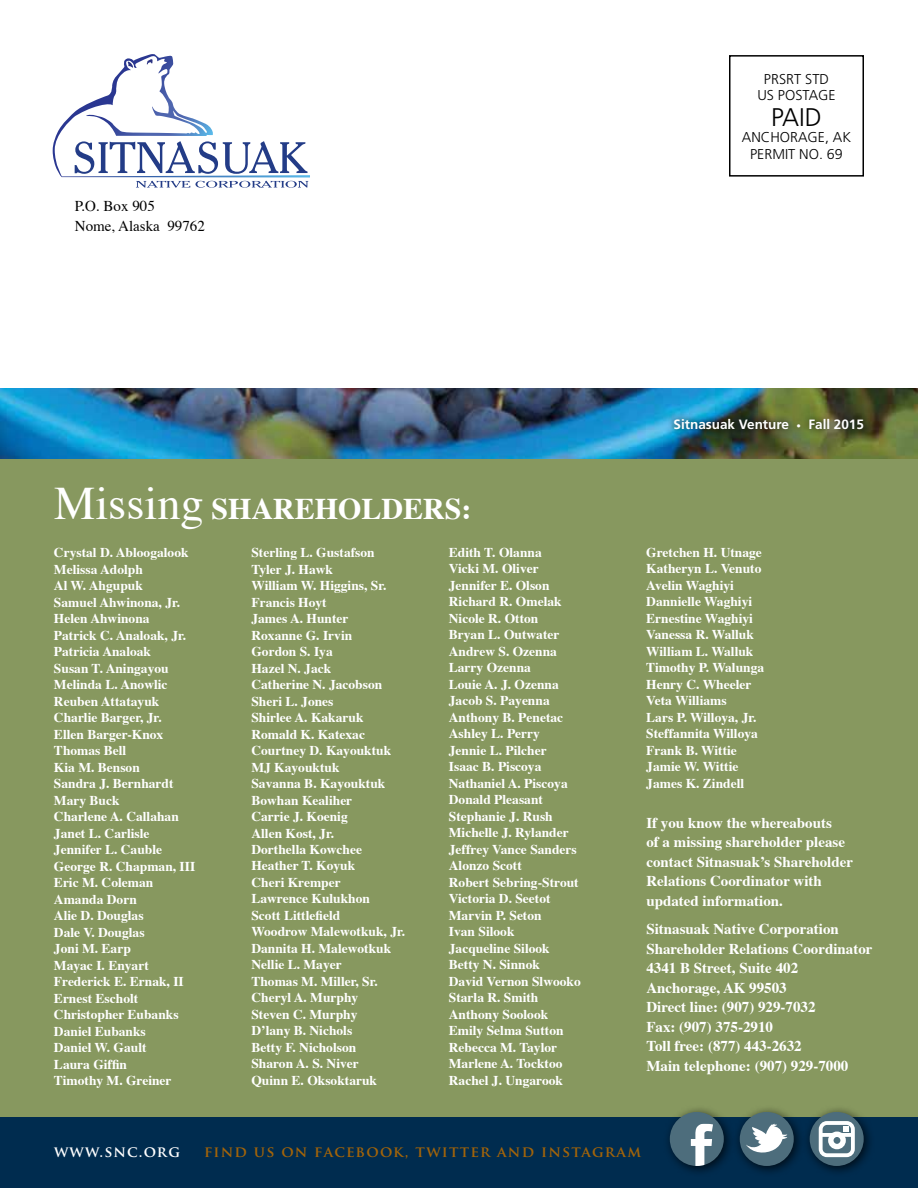
<style>
.page{position:relative;width:918px;height:1188px;background:#fff}
.page>*{position:absolute;margin:0;border:0;box-sizing:border-box;transform-origin:0 0}
.t1{font:700 30px "Times";color:#fff}
.t2{font:300 25.5px "Frutiger";color:#000}
.t3{font:700 15px/19.5px "Times";color:#fff}
.t4{font:700 15px "Trajan Pro";letter-spacing:.08em;color:#a36409}
.t5{font:15px/19.5px "Times";color:#000}
.t6{font:700 15px "Trajan Pro";letter-spacing:.07em;color:#fff}
.t7{font:300 14.25px/16.5px "Frutiger";color:#000;text-align:center}
.t8{font:700 13.5px/16.5px "Times";color:#fff}
.t9{font:700 13.5px "Frutiger";color:#fff}
.s1{font-weight:400;font-size:46.5px}
.s2{font-size:9px}
</style>
<div class="page">
<div style="left:0;top:441px;width:918px;height:747px;background:#87985f"></div>
<div style="left:0;top:1118px;width:918px;height:70px;background:#002c4f"></div>
<img style="left:0;top:389px;width:918px;height:70px">
<svg style="left:53px;top:54px;width:257px;height:134px"></svg>
<div style="left:729px;top:55px;width:135px;height:122px;border:2px solid #000"></div>
<img style="left:667px;top:411px;width:204px;height:26px">
<div style="left:662px;top:1104px;width:73px;height:73px;background:#000;opacity:.75"></div>
<div style="left:670px;top:1112px;width:54px;height:54px;background:#4d6d7c;border-radius:50%"></div>
<svg style="left:691px;top:1124px;width:22px;height:42px"></svg>
<div style="left:732px;top:1104px;width:73px;height:73px;background:#000;opacity:.75"></div>
<div style="left:740px;top:1112px;width:54px;height:54px;background:#4d6d7c;border-radius:50%"></div>
<svg style="left:746px;top:1123px;width:41px;height:30px"></svg>
<div style="left:802px;top:1104px;width:73px;height:73px;background:#000;opacity:.75"></div>
<div style="left:810px;top:1112px;width:54px;height:54px;background:#4d6d7c;border-radius:50%"></div>
<div style="left:819px;top:1121px;width:36px;height:36px;border:4px solid #fff;border-radius:6px"></div>
<svg style="left:843px;top:1126px;width:6px;height:6px"></svg>
<svg style="left:821px;top:1133px;width:32px;height:4px"></svg>
<div style="left:828px;top:1132px;width:18px;height:17px;border:5px solid #fff;border-radius:50%"></div>
<p class="t5" style="left:75px;top:197px;width:131px">P.O. Box 905<br>Nome, Alaska 99762</p>
<h1 class="t1" style="left:54px;top:489px;width:419px"><span class="s1">Missing</span> SHAREHOLDERS:</h1>
<p class="t7" style="left:757px;top:71px;width:80px">PRSRT STD<br>US POSTAGE</p>
<h2 class="t2" style="left:771px;top:102px;width:52px">PAID</h2>
<p class="t7" style="left:742px;top:129px;width:111px">ANCHORAGE, AK<br>PERMIT NO. 69</p>
<p class="t9" style="left:674px;top:416px;width:192px">Sitnasuak Venture <span class="s2">•</span> Fall 2015</p>
<p class="t8" style="left:54px;top:545px;width:143px">Crystal D. Abloogalook<br>Melissa Adolph<br>Al W. Ahgupuk<br>Samuel Ahwinona, Jr.<br>Helen Ahwinona<br>Patrick C. Analoak, Jr.<br>Patricia Analoak<br>Susan T. Aningayou<br>Melinda L. Anowlic<br>Reuben Attatayuk<br>Charlie Barger, Jr.<br>Ellen Barger-Knox<br>Thomas Bell<br>Kia M. Benson<br>Sandra J. Bernhardt<br>Mary Buck<br>Charlene A. Callahan<br>Janet L. Carlisle<br>Jennifer L. Cauble<br>George R. Chapman, III<br>Eric M. Coleman<br>Amanda Dorn<br>Alie D. Douglas<br>Dale V. Douglas<br>Joni M. Earp<br>Mayac I. Enyart<br>Frederick E. Ernak, II<br>Ernest Escholt<br>Christopher Eubanks<br>Daniel Eubanks<br>Daniel W. Gault<br>Laura Giffin<br>Timothy M. Greiner</p>
<p class="t8" style="left:251px;top:545px;width:155px">Sterling L. Gustafson<br>Tyler J. Hawk<br>William W. Higgins, Sr.<br>Francis Hoyt<br>James A. Hunter<br>Roxanne G. Irvin<br>Gordon S. Iya<br>Hazel N. Jack<br>Catherine N. Jacobson<br>Sheri L. Jones<br>Shirlee A. Kakaruk<br>Romald K. Katexac<br>Courtney D. Kayouktuk<br>MJ Kayouktuk<br>Savanna B. Kayouktuk<br>Bowhan Kealiher<br>Carrie J. Koenig<br>Allen Kost, Jr.<br>Dorthella Kowchee<br>Heather T. Koyuk<br>Cheri Kremper<br>Lawrence Kulukhon<br>Scott Littlefield<br>Woodrow Malewotkuk, Jr.<br>Dannita H. Malewotkuk<br>Nellie L. Mayer<br>Thomas M. Miller, Sr.<br>Cheryl A. Murphy<br>Steven C. Murphy<br>D’lany B. Nichols<br>Betty F. Nicholson<br>Sharon A. S. Niver<br>Quinn E. Oksoktaruk</p>
<p class="t8" style="left:449px;top:545px;width:134px">Edith T. Olanna<br>Vicki M. Oliver<br>Jennifer E. Olson<br>Richard R. Omelak<br>Nicole R. Otton<br>Bryan L. Outwater<br>Andrew S. Ozenna<br>Larry Ozenna<br>Louie A. J. Ozenna<br>Jacob S. Payenna<br>Anthony B. Penetac<br>Ashley L. Perry<br>Jennie L. Pilcher<br>Isaac B. Piscoya<br>Nathaniel A. Piscoya<br>Donald Pleasant<br>Stephanie J. Rush<br>Michelle J. Rylander<br>Jeffrey Vance Sanders<br>Alonzo Scott<br>Robert Sebring-Strout<br>Victoria D. Seetot<br>Marvin P. Seton<br>Ivan Silook<br>Jacqueline Silook<br>Betty N. Sinnok<br>David Vernon Slwooko<br>Starla R. Smith<br>Anthony Soolook<br>Emily Selma Sutton<br>Rebecca M. Taylor<br>Marlene A. Tocktoo<br>Rachel J. Ungarook</p>
<p class="t8" style="left:646px;top:545px;width:119px">Gretchen H. Utnage<br>Katheryn L. Venuto<br>Avelin Waghiyi<br>Dannielle Waghiyi<br>Ernestine Waghiyi<br>Vanessa R. Walluk<br>William L. Walluk<br>Timothy P. Walunga<br>Henry C. Wheeler<br>Veta Williams<br>Lars P. Willoya, Jr.<br>Steffannita Willoya<br>Frank B. Wittie<br>Jamie W. Wittie<br>James K. Zindell</p>
<p class="t3" style="left:646px;top:814px;width:208px">If you know the whereabouts<br>of a missing shareholder please contact Sitnasuak’s Shareholder<br>Relations Coordinator with updated information.</p>
<p class="t3" style="left:646px;top:920px;width:228px">Sitnasuak Native Corporation<br>Shareholder Relations Coordinator<br>4341 B Street, Suite 402<br>Anchorage, AK 99503<br>Direct line: (907) 929-7032<br>Fax: (907) 375-2910<br>Toll free: (877) 443-2632<br>Main telephone: (907) 929-7000</p>
<p class="t6" style="left:54px;top:1142px;width:128px">WWW.SNC.ORG</p>
<p class="t4" style="left:204px;top:1142px;width:439px">FIND US ON FACEBOOK, TWITTER AND INSTAGRAM</p>
</div>
